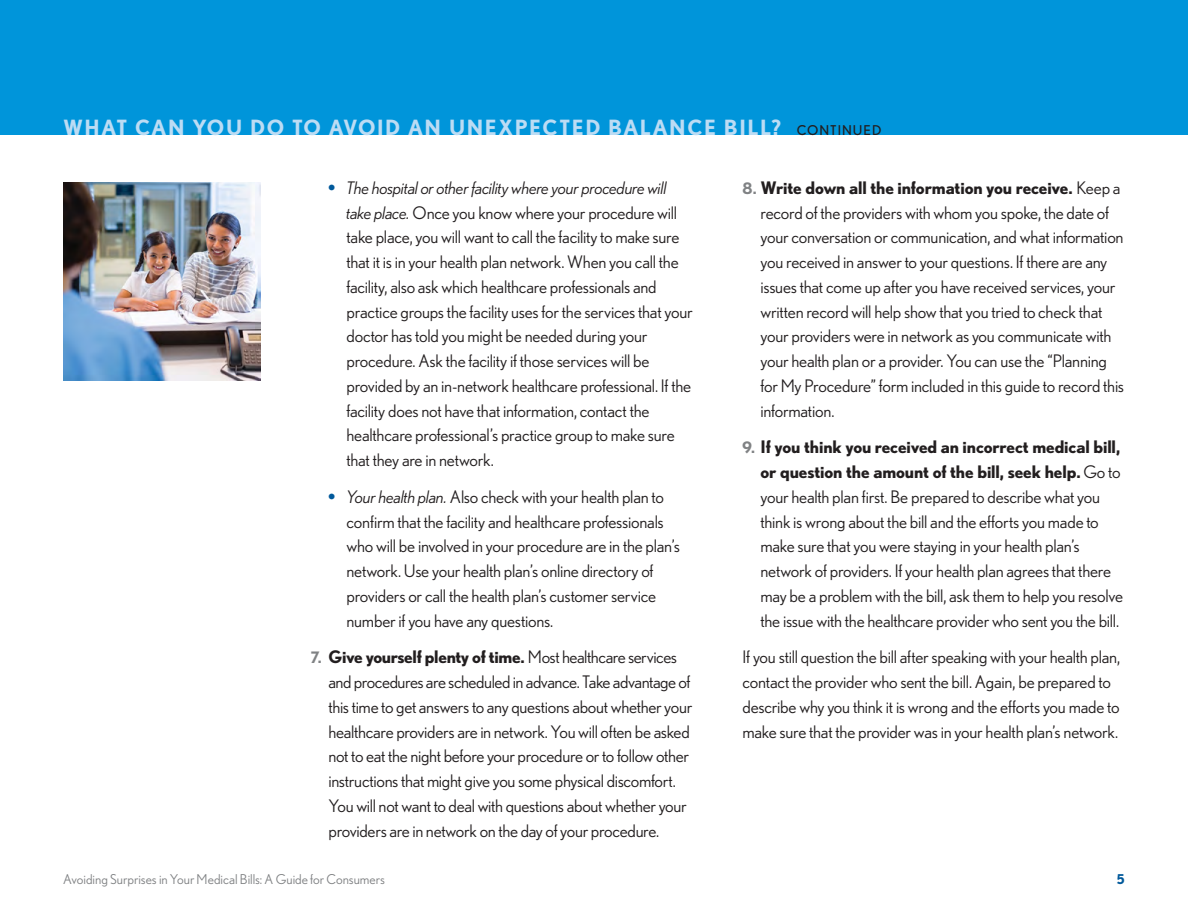
<style>
.page{position:relative;width:1188px;height:918px;background:#fff}
.page>*{position:absolute;margin:0;border:0;box-sizing:border-box;transform-origin:0 0}
.t1{font:700 21px "Nobel";letter-spacing:.075em;color:#bcdcf4}
.t2{font:17.25px/24.8px "Nobel";letter-spacing:-.015em;color:#221e1f}
.t3{font:13.5px "Nobel";color:#808284}
.t4{font:700 13.5px "Nobel";color:#00599b}
.s1{font-weight:400;font-size:13.5px;color:#221e1f}
.s2{font-weight:700;color:#00599b}
.s3{font-style:italic}
.s4{font-weight:700;font-size:15.75px;color:#808284}
.s5{font-weight:700}
</style>
<div class="page">
<div style="left:0;top:0;width:1188px;height:135px;background:#0095da"></div>
<img style="left:63px;top:182px;width:198px;height:198px">
<p class="t1" style="left:63px;top:115px;width:820px">WHAT CAN YOU DO TO AVOID AN UNEXPECTED BALANCE BILL? <span class="s1">CONTINUED</span></p>
<p class="t2" style="left:346px;top:175px;width:348px;text-indent:-18px"><span class="s2">•</span> <span class="s3">The hospital or other facility where your procedure will take place.</span> Once you know where your procedure will take place, you will want to call the facility to make sure that it is in your health plan network. When you call the facility, also ask which healthcare professionals and practice groups the facility uses for the services that your doctor has told you might be needed during your procedure. Ask the facility if those services will be provided by an in-network healthcare professional. If the facility does not have that information, contact the healthcare professional’s practice group to make sure that they are in network.</p>
<p class="t2" style="left:346px;top:484px;width:335px;text-indent:-18px"><span class="s2">•</span> <span class="s3">Your health plan.</span> Also check with your health plan to confirm that the facility and healthcare professionals who will be involved in your procedure are in the plan’s network. Use your health plan’s online directory of providers or call the health plan’s customer service number if you have any questions.</p>
<p class="t2" style="left:328px;top:645px;width:365px;text-indent:-18px"><span class="s4">7.</span> <span class="s5">Give yourself plenty of time.</span> Most healthcare services and procedures are scheduled in advance. Take advantage of this time to get answers to any questions about whether your healthcare providers are in network. You will often be asked not to eat the night before your procedure or to follow other instructions that might give you some physical discomfort.<br>You will not want to deal with questions about whether your providers are in network on the day of your procedure.</p>
<p class="t2" style="left:760px;top:175px;width:365px;text-indent:-18px"><span class="s4">8.</span> <span class="s5">Write down all the information you receive.</span> Keep a record of the providers with whom you spoke, the date of your conversation or communication, and what information you received in answer to your questions. If there are any issues that come up after you have received services, your written record will help show that you tried to check that your providers were in network as you communicate with your health plan or a provider. You can use the “Planning for My Procedure” form included in this guide to record this information.</p>
<p class="t2" style="left:760px;top:435px;width:364px;text-indent:-18px"><span class="s4">9.</span> <span class="s5">If you think you received an incorrect medical bill, or question the amount of the bill, seek help.</span> Go to your health plan first. Be prepared to describe what you think is wrong about the bill and the efforts you made to make sure that you were staying in your health plan’s network of providers. If your health plan agrees that there may be a problem with the bill, ask them to help you resolve the issue with the healthcare provider who sent you the bill.</p>
<p class="t2" style="left:743px;top:645px;width:379px">If you still question the bill after speaking with your health plan, contact the provider who sent the bill. Again, be prepared to describe why you think it is wrong and the efforts you made to make sure that the provider was in your health plan’s network.</p>
<p class="t3" style="left:63px;top:871px;width:323px">Avoiding Surprises in Your Medical Bills: A Guide for Consumers</p>
<p class="t4" style="left:1117px;top:871px;width:10px">5</p>
</div>
